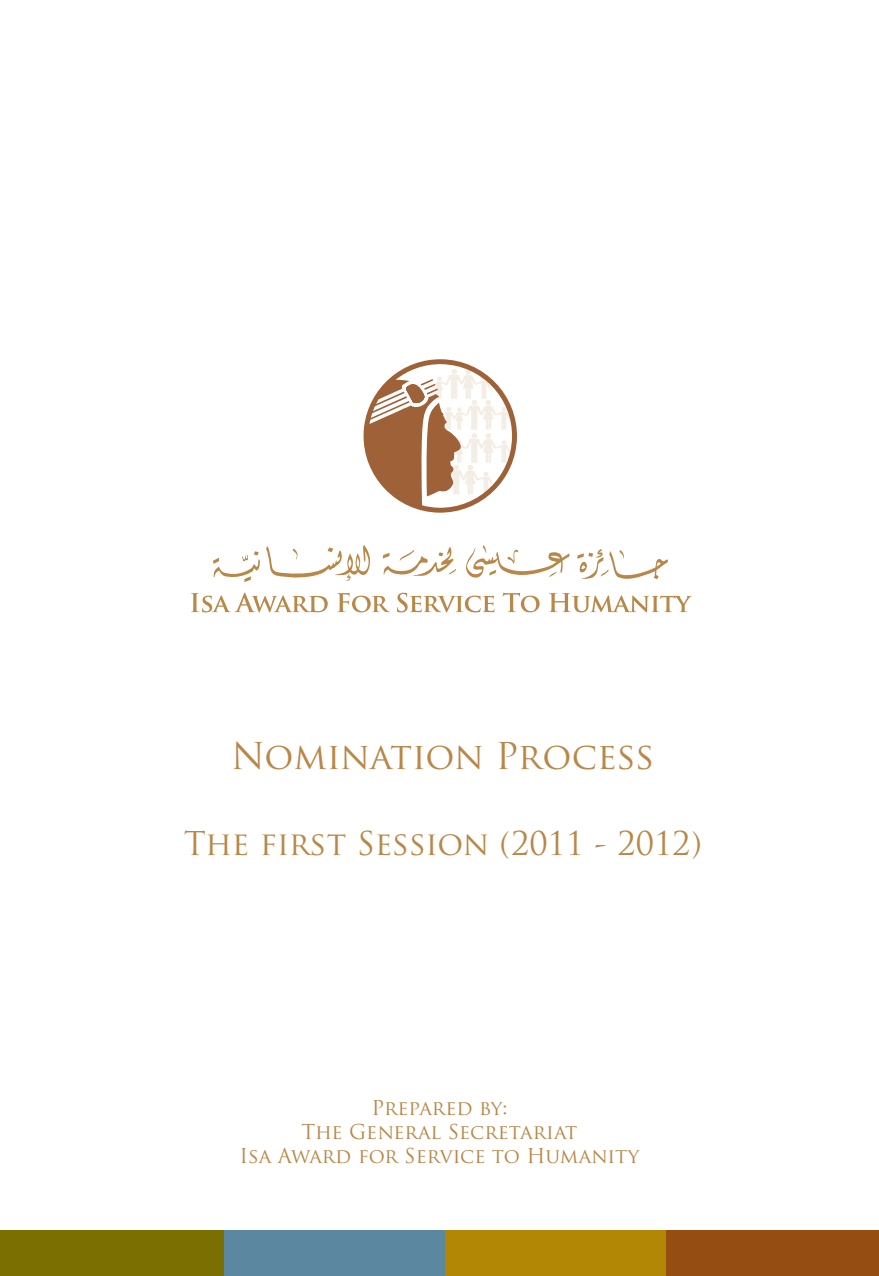
<style>
.page{position:relative;width:879px;height:1276px;background:#fff}
.page>*{position:absolute;margin:0;border:0;box-sizing:border-box;transform-origin:0 0}
.t1{font:36px "Trajan Pro";color:#b98747}
.t2{font:32px "Trajan Pro";color:#b98747}
.t3{font:20px "Trajan Pro";color:#b98747}
</style>
<div class="page">
<div style="left:666px;top:1230px;width:213px;height:46px;background:#964d11"></div>
<div style="left:444px;top:1230px;width:222px;height:46px;background:#b28705"></div>
<div style="left:223px;top:1230px;width:221px;height:46px;background:#5c87a1"></div>
<div style="left:0;top:1230px;width:223px;height:46px;background:#7a6f00"></div>
<svg style="left:191px;top:592px;width:137px;height:20px"></svg>
<svg style="left:337px;top:593px;width:53px;height:19px"></svg>
<svg style="left:397px;top:593px;width:97px;height:19px"></svg>
<svg style="left:503px;top:593px;width:36px;height:19px"></svg>
<svg style="left:549px;top:593px;width:143px;height:19px"></svg>
<svg style="left:466px;top:545px;width:103px;height:33px"></svg>
<svg style="left:266px;top:545px;width:104px;height:36px"></svg>
<svg style="left:213px;top:551px;width:47px;height:31px"></svg>
<svg style="left:383px;top:547px;width:73px;height:29px"></svg>
<svg style="left:577px;top:549px;width:91px;height:30px"></svg>
<svg style="left:363px;top:359px;width:154px;height:154px"></svg>
<img style="left:441px;top:412px;width:4px;height:16px">
<p class="t1" style="left:231px;top:732px;width:425px">Nomination Process</p>
<p class="t2" style="left:184px;top:823px;width:520px">The first Session (2011 - 2012)</p>
<p class="t3" style="left:371px;top:1095px;width:137px">Prepared by:</p>
<p class="t3" style="left:301px;top:1119px;width:277px">The General Secretariat</p>
<p class="t3" style="left:240px;top:1143px;width:401px">Isa Award for Service to Humanity</p>
</div>
